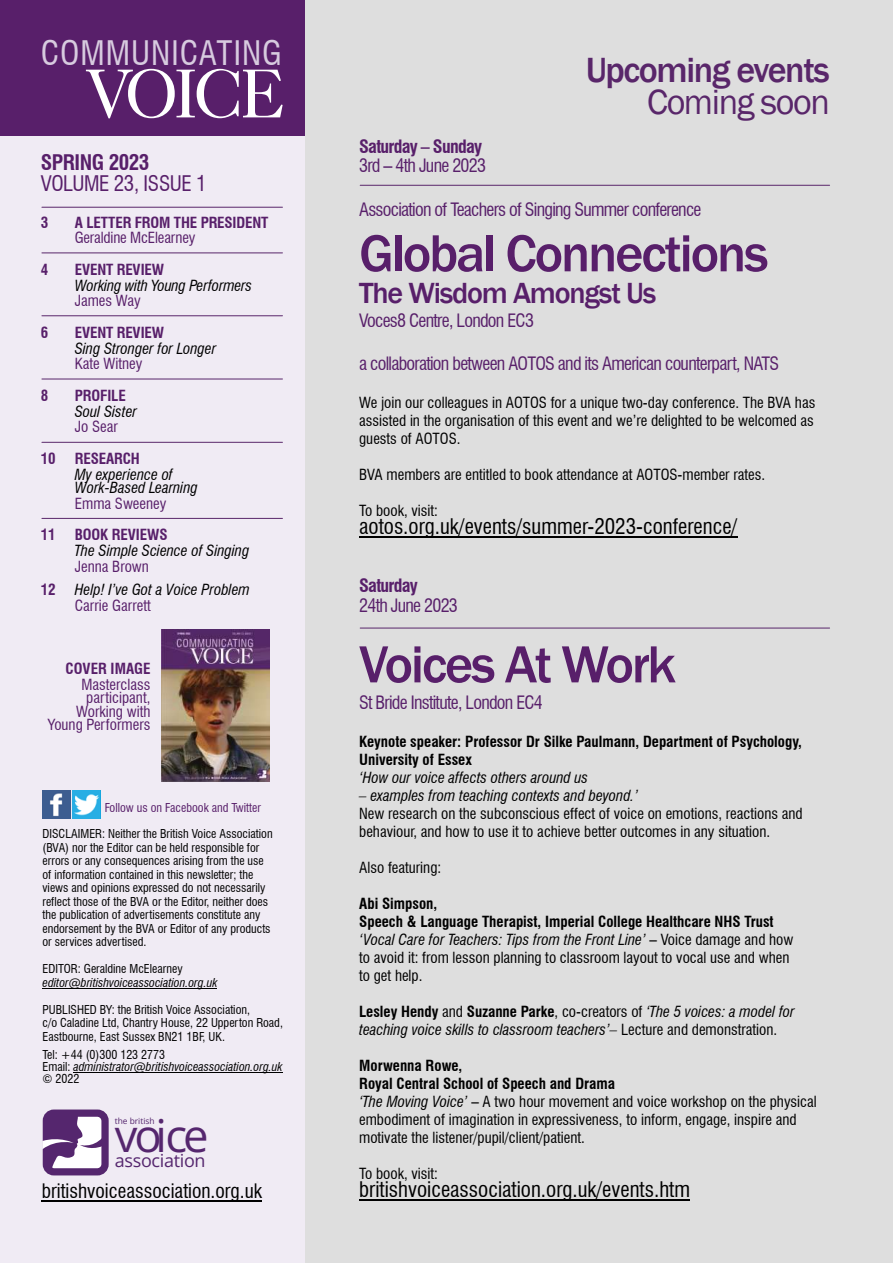
<style>
.page{position:relative;width:893px;height:1263px;background:#fff}
.page>*{position:absolute;margin:0;border:0;box-sizing:border-box;transform-origin:0 0}
.t1{font:500 54px "Franklin Gothic";letter-spacing:-.04em;color:#581f6a}
.t2{font:45.45px "Open Sans";letter-spacing:-.08em;color:#55266e}
.t3{font:500 36px "Franklin Gothic";letter-spacing:-.04em;color:#59266a}
.t4{font:36px "Franklin Gothic";letter-spacing:-.04em;color:#59266a}
.t5{font:condensed 33px "Swiss 721 BT";letter-spacing:.03em;color:#d7cbdf}
.t6{font:500 30px "Franklin Gothic";letter-spacing:-.04em;color:#581f6a}
.t7{font:condensed 21px "Swiss 721 BT";color:#000}
.t8{font:condensed 21px "Swiss 721 BT";letter-spacing:-.02em;color:#581f6a}
.t9{font:700 condensed 21px "Swiss 721 BT";letter-spacing:-.02em;color:#581f6a}
.t10{font:condensed 19.5px "Swiss 721 BT";color:#000}
.t11{font:condensed 18px/19.5px "Swiss 721 BT";letter-spacing:-.04em;color:#581f6a}
.t12{font:18px "Open Sans";letter-spacing:-.02em;color:#55266e}
.t13{font:700 condensed 18px "Swiss 721 BT";letter-spacing:-.04em;color:#581f6a}
.t14{font:condensed 15px/18px "Swiss 721 BT";color:#000}
.t15{font:italic condensed 15px/13.5px "Swiss 721 BT";color:#000}
.t16{font:condensed 15px/13.5px "Swiss 721 BT";color:#581f6a;text-align:right}
.t17{font:700 condensed 15px "Swiss 721 BT";letter-spacing:-.01em;color:#581f6a}
.t18{font:700 condensed 15px/18px "Swiss 721 BT";color:#000}
.t19{font:condensed 12px/13.5px "Swiss 721 BT";color:#000}
.t20{font:italic condensed 12px/12px "Swiss 721 BT";color:#000}
.t21{font:condensed 12px "Swiss 721 BT";color:#581f6a}
.t22{font:8.4px "Open Sans";color:#55266e}
.s1{font-style:normal}
.s2{font-weight:700}
.s3{font-style:italic}
.s4{font-weight:700;font-style:normal}
</style>
<div class="page">
<div style="left:305px;top:0;width:588px;height:1263px;background:#dedede"></div>
<div style="left:0;top:0;width:305px;height:1263px;background:#f0ebf4"></div>
<div style="left:0;top:0;width:305px;height:136px;background:#581f6a"></div>
<hr style="left:43px;top:988px;width:174px;height:1px;background:#000">
<hr style="left:73px;top:1072px;width:210px;height:1px;background:#000">
<img style="left:43px;top:791px;width:27px;height:27px">
<img style="left:73px;top:791px;width:28px;height:27px">
<div style="left:43px;top:1109px;width:66px;height:66px;border:7px solid #55266e;border-radius:8px"></div>
<svg style="left:42px;top:1113px;width:61px;height:59px;background:#9e84ad"></svg>
<hr style="left:42px;top:1200px;width:220px;height:1px;background:#000">
<svg style="left:86px;top:69px;width:197px;height:49px"></svg>
<img style="left:162px;top:629px;width:107px;height:152px">
<hr style="left:359px;top:536px;width:378px;height:1px;background:#000">
<hr style="left:359px;top:1199px;width:331px;height:1px;background:#000">
<hr style="left:42px;top:252px;width:240px;height:1px;background:#59266a">
<hr style="left:42px;top:315px;width:240px;height:1px;background:#59266a">
<hr style="left:42px;top:379px;width:240px;height:1px;background:#59266a">
<hr style="left:42px;top:442px;width:240px;height:1px;background:#59266a">
<hr style="left:42px;top:518px;width:240px;height:1px;background:#59266a">
<hr style="left:42px;top:207px;width:240px;height:1px;background:#59266a">
<hr style="left:360px;top:185px;width:470px;height:1px;background:#59266a">
<hr style="left:360px;top:628px;width:470px;height:1px;background:#59266a">
<h3 class="t5" style="left:41px;top:40px;width:242px">COMMUNICATING</h3>
<h3 class="t9" style="left:41px;top:154px;width:110px">SPRING 2023</h3>
<h3 class="t8" style="left:41px;top:175px;width:167px">VOLUME 23, ISSUE 1</h3>
<p class="t17" style="left:41px;top:216px;width:9px">3</p>
<p class="t17" style="left:75px;top:216px;width:195px">A LETTER FROM THE PRESIDENT</p>
<p class="t16" style="left:75px;top:233px;width:122px">Geraldine McElearney</p>
<p class="t17" style="left:41px;top:264px;width:9px">4</p>
<p class="t17" style="left:75px;top:264px;width:91px">EVENT REVIEW</p>
<p class="t15" style="left:75px;top:280px;width:179px">Working with Young Performers</p>
<p class="t16" style="left:75px;top:296px;width:68px">James Way</p>
<p class="t17" style="left:41px;top:327px;width:9px">6</p>
<p class="t17" style="left:75px;top:327px;width:91px">EVENT REVIEW</p>
<p class="t15" style="left:75px;top:343px;width:143px">Sing Stronger for Longer</p>
<p class="t16" style="left:75px;top:359px;width:69px">Kate Witney</p>
<p class="t17" style="left:41px;top:390px;width:9px">8</p>
<p class="t17" style="left:75px;top:390px;width:53px">PROFILE</p>
<p class="t15" style="left:75px;top:406px;width:64px">Soul Sister</p>
<p class="t16" style="left:75px;top:422px;width:44px">Jo Sear</p>
<p class="t17" style="left:41px;top:453px;width:16px">10</p>
<p class="t17" style="left:75px;top:453px;width:67px">RESEARCH</p>
<p class="t15" style="left:75px;top:469px;width:125px">My experience of<br>Work-Based Learning</p>
<p class="t16" style="left:75px;top:498px;width:93px">Emma Sweeney</p>
<p class="t17" style="left:41px;top:529px;width:16px">11</p>
<p class="t17" style="left:75px;top:529px;width:94px">BOOK REVIEWS</p>
<p class="t15" style="left:75px;top:546px;width:176px">The Simple Science of Singing</p>
<p class="t16" style="left:75px;top:561px;width:76px">Jenna Brown</p>
<p class="t17" style="left:41px;top:584px;width:16px">12</p>
<p class="t15" style="left:75px;top:585px;width:176px">Help! I’ve Got a Voice Problem</p>
<p class="t16" style="left:75px;top:600px;width:78px">Carrie Garrett</p>
<p class="t17" style="left:66px;top:663px;width:86px">COVER IMAGE</p>
<p class="t16" style="left:48px;top:679px;width:104px">Masterclass participant,<br>Working with<br>Young Performers</p>
<p class="t21" style="left:105px;top:803px;width:158px">Follow us on Facebook and Twitter</p>
<p class="t19" style="left:43px;top:828px;width:232px">DISCLAIMER: Neither the British Voice Association (BVA) nor the Editor can be held responsible for errors or any consequences arising from the use of information contained in this newsletter; the views and opinions expressed do not necessarily reflect those of the BVA or the Editor, neither does the publication of advertisements constitute any endorsement by the BVA or Editor of any products or services advertised.</p>
<p class="t19" style="left:43px;top:963px;width:142px">EDITOR: Geraldine McElearney</p>
<p class="t20" style="left:43px;top:978px;width:176px">editor@britishvoiceassociation.org.uk</p>
<p class="t19" style="left:43px;top:1004px;width:242px">PUBLISHED BY: the British Voice Association,<br>c/o Caladine Ltd, Chantry House, 22 Upperton Road,<br>Eastbourne, East Sussex BN21 1BF, UK.</p>
<p class="t20" style="left:43px;top:1049px;width:242px"><span class="s1">Tel: +44 (0)300 123 2773<br>Email:</span> administrator@britishvoiceassociation.org.uk <span class="s1">© 2022</span></p>
<p class="t22" style="left:115px;top:1114px;width:41px">the british</p>
<h2 class="t2" style="left:115px;top:1103px;width:95px">voice</h2>
<p class="t12" style="left:115px;top:1148px;width:92px">association</p>
<h3 class="t10" style="left:42px;top:1183px;width:222px">britishvoiceassociation.org.uk</h3>
<h3 class="t3" style="left:586px;top:57px;width:246px">Upcoming events</h3>
<h3 class="t4" style="left:647px;top:89px;width:184px">Coming soon</h3>
<p class="t11" style="left:359px;top:138px;width:128px"><span class="s2">Saturday</span> – <span class="s2">Sunday<br></span>3rd – 4th June 2023</p>
<p class="t11" style="left:359px;top:201px;width:344px">Association of Teachers of Singing Summer conference</p>
<h1 class="t1" style="left:359px;top:233px;width:411px">Global Connections</h1>
<h3 class="t6" style="left:359px;top:282px;width:299px">The Wisdom Amongst Us</h3>
<p class="t11" style="left:359px;top:312px;width:176px">Voces8 Centre, London EC3</p>
<p class="t11" style="left:359px;top:356px;width:421px">a collaboration between AOTOS and its American counterpart, NATS</p>
<p class="t14" style="left:359px;top:395px;width:458px;text-align:justify">We join our colleagues in AOTOS for a unique two-day conference. The BVA has assisted in the organisation of this event and we’re delighted to be welcomed as guests of AOTOS.</p>
<p class="t14" style="left:359px;top:467px;width:407px">BVA members are entitled to book attendance at AOTOS-member rates.</p>
<p class="t14" style="left:359px;top:503px;width:80px">To book, visit:</p>
<h3 class="t7" style="left:359px;top:518px;width:380px">aotos.org.uk/events/summer-2023-conference/</h3>
<p class="t13" style="left:359px;top:579px;width:60px">Saturday</p>
<p class="t11" style="left:359px;top:597px;width:100px">24th June 2023</p>
<h1 class="t1" style="left:359px;top:644px;width:318px">Voices At Work</h1>
<p class="t11" style="left:359px;top:695px;width:185px">St Bride Institute, London EC4</p>
<p class="t18" style="left:359px;top:734px;width:444px">Keynote speaker: Professor Dr Silke Paulmann, Department of Psychology,<br>University of Essex</p>
<p class="t15" style="left:359px;top:772px;width:231px">‘How our voice affects others around us</p>
<p class="t15" style="left:359px;top:790px;width:280px">– examples from teaching contexts and beyond.’</p>
<p class="t14" style="left:359px;top:806px;width:445px">New research on the subconscious effect of voice on emotions, reactions and behaviour, and how to use it to achieve better outcomes in any situation.</p>
<p class="t14" style="left:359px;top:860px;width:84px">Also featuring:</p>
<p class="t14" style="left:359px;top:896px;width:436px"><span class="s2">Abi Simpson,<br>Speech &amp; Language Therapist, Imperial College Healthcare NHS Trust </span><span class="s3">‘Vocal Care for Teachers: Tips from the Front Line’</span> – Voice damage and how to avoid it: from lesson planning to classroom layout to vocal use and when to get help.</p>
<p class="t15" style="left:359px;top:1004px;width:437px;line-height:18px"><span class="s4">Lesley Hendy</span> <span class="s1">and</span> <span class="s4">Suzanne Parke</span><span class="s1">, co-creators of</span> ‘The 5 voices: a model for teaching voice skills to classroom teachers’– <span class="s1">Lecture and demonstration.</span></p>
<p class="t14" style="left:359px;top:1058px;width:459px"><span class="s2">Morwenna Rowe,<br>Royal Central School of Speech and Drama<br></span><span class="s3">‘The Moving Voice’</span> – A two hour movement and voice workshop on the physical embodiment of imagination in expressiveness, to inform, engage, inspire and motivate the listener/pupil/client/patient.</p>
<p class="t14" style="left:359px;top:1166px;width:80px">To book, visit:</p>
<h3 class="t7" style="left:359px;top:1181px;width:332px">britishvoiceassociation.org.uk/events.htm</h3>
</div>
